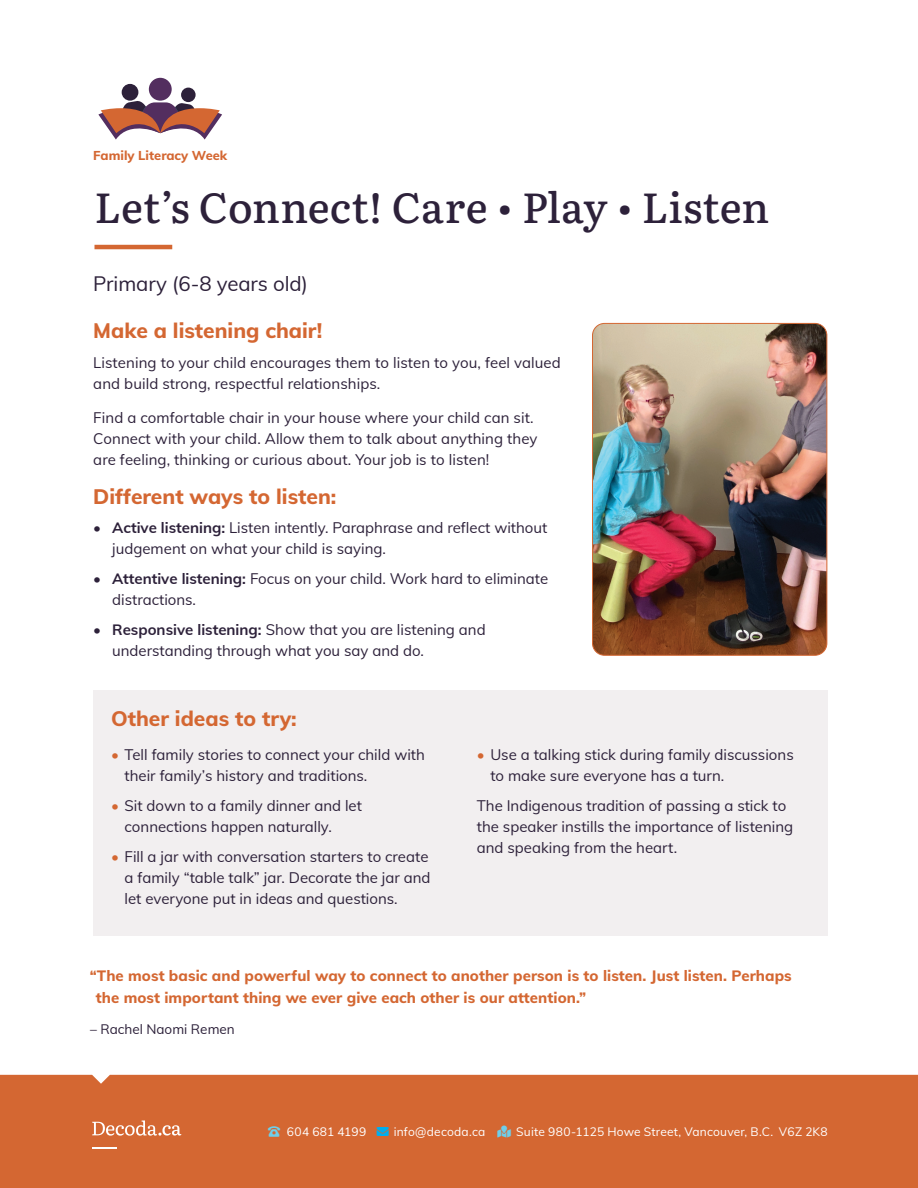
<style>
.page{position:relative;width:918px;height:1188px;background:#fff}
.page>*{position:absolute;margin:0;border:0;box-sizing:border-box;transform-origin:0 0}
.t1{font:42px "Literata";color:#2d213a}
.t2{font:800 21px "Mulish";color:#d46732}
.t3{font:20.4px "Mulish";letter-spacing:-.005em;color:#2d213a}
.t4{font:15px/21px "Mulish";color:#2d213a}
.t5{font:800 15px/22.5px "Mulish";letter-spacing:.005em;color:#d46732}
.t6{font:13.5px "Mulish";color:#2d213a}
.t7{font:800 12.9px "Mulish";color:#d46732}
.t8{font:12px "Mulish";letter-spacing:.015em;color:#fff}
.s1{font-weight:700}
.s2{color:#d46732}
.s3{color:#6eceea}
.s4{color:#00aeef}
</style>
<div class="page">
<div style="left:0;top:1075px;width:918px;height:113px;background:#d46732"></div>
<svg style="left:92px;top:1147px;width:24px;height:1px"></svg>
<svg style="left:92px;top:1120px;width:89px;height:16px"></svg>
<div style="left:149px;top:78px;width:23px;height:23px;background:#532e5f;border-radius:50%"></div>
<div style="left:122px;top:84px;width:16px;height:17px;background:#2d213a;border-radius:50%"></div>
<div style="left:181px;top:88px;width:15px;height:14px;background:#2d213a;border-radius:50%"></div>
<svg style="left:98px;top:100px;width:124px;height:40px"></svg>
<hr style="left:94px;top:245px;width:78px;height:4px;background:#d46732">
<div style="left:93px;top:690px;width:734px;height:245px;background:#f2eff0"></div>
<img style="left:594px;top:323px;width:233px;height:331px">
<div style="left:592px;top:323px;width:235px;height:333px;border:1px solid #d46732;border-radius:12px"></div>
<svg style="left:268px;top:1126px;width:12px;height:10px"></svg>
<svg style="left:377px;top:1127px;width:12px;height:9px"></svg>
<svg style="left:497px;top:1125px;width:14px;height:12px"></svg>
<p class="t7" style="left:93px;top:146px;width:135px">Family Literacy Week</p>
<h1 class="t1" style="left:94px;top:175px;width:676px">Let’s Connect! Care • Play • Listen</h1>
<h3 class="t3" style="left:93px;top:269px;width:216px">Primary (6-8 years old)</h3>
<h2 class="t2" style="left:93px;top:315px;width:231px">Make a listening chair!</h2>
<p class="t4" style="left:93px;top:351px;width:469px">Listening to your child encourages them to listen to you, feel valued and build strong, respectful relationships.</p>
<p class="t4" style="left:93px;top:407px;width:446px">Find a comfortable chair in your house where your child can sit.<br>Connect with your child. Allow them to talk about anything they are feeling, thinking or curious about. Your job is to listen!</p>
<h2 class="t2" style="left:93px;top:481px;width:245px">Different ways to listen:</h2>
<p class="t4" style="left:112px;top:517px;width:437px;text-indent:-19px"><span class="s1">• Active listening:</span> Listen intently. Paraphrase and reflect without judgement on what your child is saying.</p>
<p class="t4" style="left:112px;top:568px;width:437px;text-indent:-19px"><span class="s1">• Attentive listening:</span> Focus on your child. Work hard to eliminate distractions.</p>
<p class="t4" style="left:112px;top:618px;width:375px;text-indent:-19px"><span class="s1">• Responsive listening:</span> Show that you are listening and understanding through what you say and do.</p>
<h2 class="t2" style="left:111px;top:704px;width:187px">Other ideas to try:</h2>
<p class="t4" style="left:125px;top:744px;width:302px;text-indent:-14px"><span class="s2">•</span> Tell family stories to connect your child with their family’s history and traditions.</p>
<p class="t4" style="left:125px;top:794px;width:239px;text-indent:-14px"><span class="s2">•</span> Sit down to a family dinner and let connections happen naturally.</p>
<p class="t4" style="left:125px;top:845px;width:308px;text-indent:-14px"><span class="s2">•</span> Fill a jar with conversation starters to create a family “table talk” jar. Decorate the jar and let everyone put in ideas and questions.</p>
<p class="t4" style="left:490px;top:744px;width:305px;text-indent:-14px"><span class="s2">•</span> Use a talking stick during family discussions to make sure everyone has a turn.</p>
<p class="t4" style="left:477px;top:794px;width:318px">The Indigenous tradition of passing a stick to the speaker instills the importance of listening and speaking from the heart.</p>
<p class="t5" style="left:96px;top:964px;width:698px;text-indent:-6px">“The most basic and powerful way to connect to another person is to listen. Just listen. Perhaps the most important thing we ever give each other is our attention.”</p>
<p class="t6" style="left:90px;top:1019px;width:146px">– Rachel Naomi Remen</p>
<p class="t8" style="left:268px;top:1123px;width:219px"><span class="s3">□■□▼</span> 604 681 4199 <span class="s4">■❖●□</span> info@decoda.ca</p>
<p class="t8" style="left:516px;top:1123px;width:313px">Suite 980-1125 Howe Street, Vancouver, B.C. V6Z 2K8</p>
</div>
